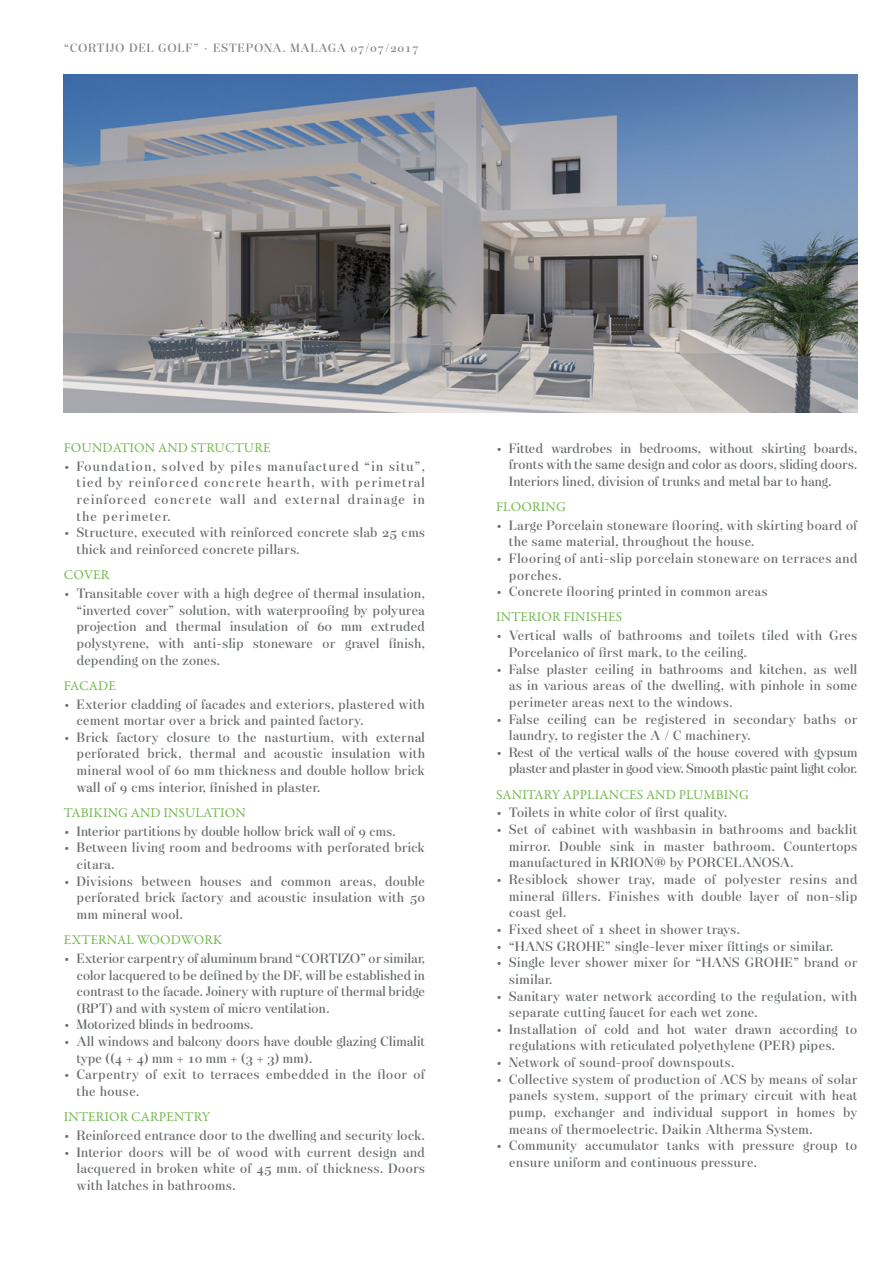
<style>
.page{position:relative;width:893px;height:1263px;background:#fff}
.page>*{position:absolute;margin:0;border:0;box-sizing:border-box;transform-origin:0 0}
.t1{font:500 13.5px/16.6px "Narziss Text";letter-spacing:-.01em;color:#696d6f;text-align:justify}
.t2{font:13.5px "Garamond Premr Pro";letter-spacing:.01em;color:#71b84c}
.t3{font:500 13.5px/16.6px "Narziss Text";letter-spacing:.01em;color:#696d6f}
.t4{font:500 13.5px/16.6px "Narziss Text";letter-spacing:-.04em;color:#696d6f;text-align:right}
.t5{font:500 13.5px "Narziss Text";letter-spacing:-.03em;color:#696d6f}
.t6{font:500 12px "Narziss Text";letter-spacing:.05em;color:#848789}
</style>
<div class="page">
<img style="left:64px;top:74px;width:793px;height:338px">
<p class="t6" style="left:64px;top:41px;width:357px">“CORTIJO DEL GOLF” · ESTEPONA. MALAGA 07/07/2017</p>
<p class="t2" style="left:64px;top:440px;width:208px">FOUNDATION AND STRUCTURE</p>
<p class="t1" style="left:77px;top:458px;width:350px;text-indent:-13px">• Foundation, solved by piles manufactured “in situ”, tied by reinforced concrete hearth, with perimetral reinforced concrete wall and external drainage in the perimeter.</p>
<p class="t1" style="left:77px;top:525px;width:350px;text-indent:-13px">• Structure, executed with reinforced concrete slab 25 cms thick and reinforced concrete pillars.</p>
<p class="t2" style="left:64px;top:567px;width:47px">COVER</p>
<p class="t1" style="left:77px;top:585px;width:350px;text-indent:-13px">• Transitable cover with a high degree of thermal insulation, “inverted cover” solution, with waterproofing by polyurea projection and thermal insulation of 60 mm extruded polystyrene, with anti-slip stoneware or gravel finish, depending on the zones.</p>
<p class="t2" style="left:64px;top:677px;width:54px">FACADE</p>
<p class="t1" style="left:77px;top:696px;width:350px;text-indent:-13px">• Exterior cladding of facades and exteriors, plastered with cement mortar over a brick and painted factory.</p>
<p class="t1" style="left:77px;top:729px;width:350px;text-indent:-13px">• Brick factory closure to the nasturtium, with external perforated brick, thermal and acoustic insulation with mineral wool of 60 mm thickness and double hollow brick wall of 9 cms interior, finished in plaster.</p>
<p class="t2" style="left:64px;top:804px;width:184px">TABIKING AND INSULATION</p>
<p class="t5" style="left:64px;top:823px;width:334px">• Interior partitions by double hollow brick wall of 9 cms.</p>
<p class="t1" style="left:77px;top:840px;width:350px;text-indent:-13px">• Between living room and bedrooms with perforated brick citara.</p>
<p class="t1" style="left:77px;top:873px;width:350px;text-indent:-13px">• Divisions between houses and common areas, double perforated brick factory and acoustic insulation with 50 mm mineral wool.</p>
<p class="t2" style="left:64px;top:932px;width:160px">EXTERNAL WOODWORK</p>
<p class="t1" style="left:77px;top:950px;width:350px;text-indent:-13px">• Exterior carpentry of aluminum brand “CORTIZO” or similar, color lacquered to be defined by the DF, will be established in contrast to the facade. Joinery with rupture of thermal bridge (RPT) and with system of micro ventilation.</p>
<p class="t1" style="left:64px;top:1017px;width:191px">• Motorized blinds in bedrooms.</p>
<p class="t1" style="left:77px;top:1033px;width:350px;text-indent:-13px">• All windows and balcony doors have double glazing Climalit type ((4 + 4) mm + 10 mm + (3 + 3) mm).</p>
<p class="t3" style="left:77px;top:1067px;width:350px;text-indent:-13px">• Carpentry of exit to terraces embedded in the floor of the house.</p>
<p class="t2" style="left:64px;top:1109px;width:148px">INTERIOR CARPENTRY</p>
<p class="t1" style="left:64px;top:1127px;width:363px">• Reinforced entrance door to the dwelling and security lock.</p>
<p class="t1" style="left:77px;top:1144px;width:350px;text-indent:-13px">• Interior doors will be of wood with current design and lacquered in broken white of 45 mm. of thickness. Doors with latches in bathrooms.</p>
<p class="t1" style="left:509px;top:440px;width:350px;text-indent:-13px">• Fitted wardrobes in bedrooms, without skirting boards, fronts with the same design and color as doors, sliding doors.<br>Interiors lined, division of trunks and metal bar to hang.</p>
<p class="t2" style="left:496px;top:499px;width:71px">FLOORING</p>
<p class="t1" style="left:509px;top:517px;width:350px;text-indent:-13px">• Large Porcelain stoneware flooring, with skirting board of the same material, throughout the house.</p>
<p class="t3" style="left:509px;top:550px;width:350px;text-indent:-13px">• Flooring of anti-slip porcelain stoneware on terraces and porches.</p>
<p class="t1" style="left:496px;top:584px;width:273px">• Concrete flooring printed in common areas</p>
<p class="t2" style="left:496px;top:609px;width:128px">INTERIOR FINISHES</p>
<p class="t1" style="left:509px;top:627px;width:350px;text-indent:-13px">• Vertical walls of bathrooms and toilets tiled with Gres<br>Porcelanico of first mark, to the ceiling.</p>
<p class="t1" style="left:509px;top:661px;width:350px;text-indent:-13px">• False plaster ceiling in bathrooms and kitchen, as well as in various areas of the dwelling, with pinhole in some perimeter areas next to the windows.</p>
<p class="t1" style="left:509px;top:711px;width:350px;text-indent:-13px">• False ceiling can be registered in secondary baths or laundry, to register the A / C machinery.</p>
<p class="t4" style="left:496px;top:744px;width:363px">• Rest of the vertical walls of the house covered with gypsum plaster and plaster in good view. Smooth plastic paint light color.</p>
<p class="t2" style="left:496px;top:786px;width:254px">SANITARY APPLIANCES AND PLUMBING</p>
<p class="t1" style="left:496px;top:805px;width:233px">• Toilets in white color of first quality.</p>
<p class="t1" style="left:509px;top:821px;width:350px;text-indent:-13px">• Set of cabinet with washbasin in bathrooms and backlit mirror. Double sink in master bathroom. Countertops manufactured in KRION® by PORCELANOSA.</p>
<p class="t1" style="left:509px;top:871px;width:350px;text-indent:-13px">• Resiblock shower tray, made of polyester resins and mineral fillers. Finishes with double layer of non-slip coast gel.</p>
<p class="t1" style="left:496px;top:921px;width:245px">• Fixed sheet of 1 sheet in shower trays.</p>
<p class="t1" style="left:496px;top:938px;width:339px">• “HANS GROHE” single-lever mixer fittings or similar.</p>
<p class="t1" style="left:509px;top:954px;width:350px;text-indent:-13px">• Single lever shower mixer for “HANS GROHE” brand or similar.</p>
<p class="t1" style="left:509px;top:988px;width:350px;text-indent:-13px">• Sanitary water network according to the regulation, with separate cutting faucet for each wet zone.</p>
<p class="t1" style="left:509px;top:1021px;width:350px;text-indent:-13px">• Installation of cold and hot water drawn according to regulations with reticulated polyethylene (PER) pipes.</p>
<p class="t1" style="left:496px;top:1054px;width:240px">• Network of sound-proof downspouts.</p>
<p class="t1" style="left:509px;top:1071px;width:350px;text-indent:-13px">• Collective system of production of ACS by means of solar panels system, support of the primary circuit with heat pump, exchanger and individual support in homes by means of thermoelectric. Daikin Altherma System.</p>
<p class="t1" style="left:509px;top:1137px;width:350px;text-indent:-13px">• Community accumulator tanks with pressure group to ensure uniform and continuous pressure.</p>
</div>
